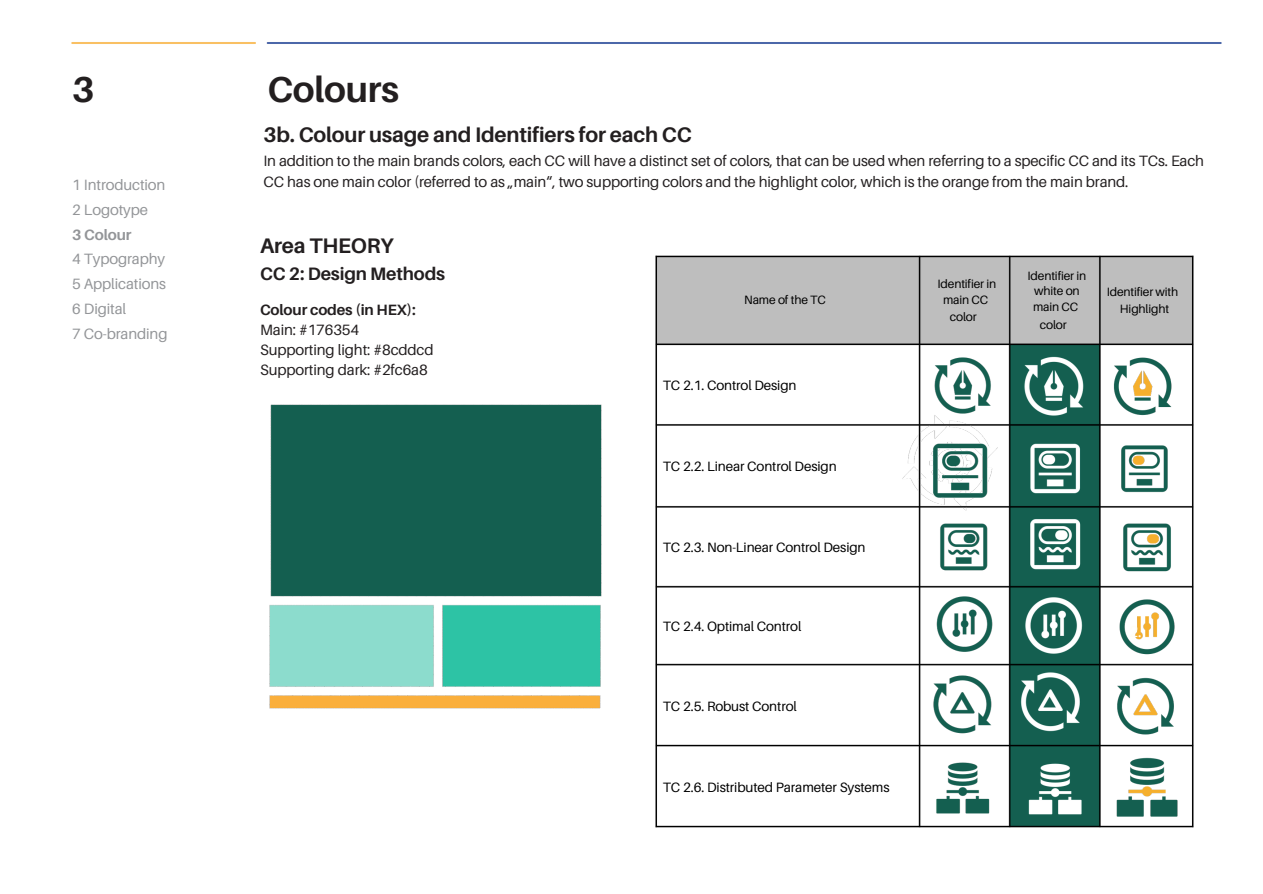
<style>
.page{position:relative;width:1263px;height:894px;background:#fff}
.page>*{position:absolute;margin:0;border:0;box-sizing:border-box;transform-origin:0 0}
.t1{font:700 36px "Aileron";letter-spacing:-.01em;color:#231f20}
.t2{font:700 21px "Aileron";letter-spacing:-.01em;color:#231f20}
.t3{font:700 18px "Aileron";letter-spacing:-.01em;color:#231f20}
.t4{font:15.9px "Aileron";color:#fffef6}
.t5{font:15px/20.2px "Aileron";letter-spacing:-.01em;color:#231f20}
.t6{font:15px/24.8px "Aileron";letter-spacing:-.01em;color:#939598}
.t7{font:700 15px "Aileron";letter-spacing:-.01em;color:#939598}
.t8{font:13.5px "Aileron";letter-spacing:-.01em;color:#000}
.t9{font:12px/15.8px "Aileron";letter-spacing:-.015em;color:#000;text-align:center}
.s1{font-weight:700}
</style>
<div class="page">
<img style="left:269px;top:404px;width:333px;height:305px">
<img style="left:71px;top:42px;width:1151px;height:2px">
<img style="left:655px;top:255px;width:539px;height:573px">
<h4 class="t1" style="left:72px;top:67px;width:24px">3</h4>
<h2 class="t1" style="left:267px;top:67px;width:133px">Colours</h2>
<p class="t6" style="left:72px;top:172px;width:95px">1 Introduction<br>2 Logotype</p>
<p class="t7" style="left:72px;top:225px;width:61px">3 Colour</p>
<p class="t6" style="left:72px;top:246px;width:97px">4 Typography<br>5 Applications<br>6 Digital<br>7 Co-branding</p>
<p class="t2" style="left:263px;top:121px;width:430px">3b. Colour usage and Identifiers for each CC</p>
<h3 class="t5" style="left:263px;top:149px;width:942px;line-height:21.3px">In addition to the main brands colors, each CC will have a distinct set of colors, that can be used when referring to a specific CC and its TCs. Each<br>CC has one main color (referred to as „main“, two supporting colors and the highlight color, which is the orange from the main brand.</h3>
<p class="t2" style="left:260px;top:232px;width:135px">Area THEORY</p>
<p class="t3" style="left:260px;top:262px;width:187px">CC 2: Design Methods</p>
<h4 class="t5" style="left:260px;top:299px;width:175px"><span class="s1">Colour codes (in HEX):<br></span>Main: #176354<br>Supporting light: #8cddcd<br>Supporting dark: #2fc6a8</h4>
<p class="t9" style="left:744px;top:292px;width:83px">Name of the TC</p>
<h5 class="t8" style="left:663px;top:377px;width:135px">TC 2.1. Control Design</h5>
<h4 class="t8" style="left:663px;top:458px;width:175px">TC 2.2. Linear Control Design</h4>
<h5 class="t8" style="left:663px;top:539px;width:204px">TC 2.3. Non-Linear Control Design</h5>
<h5 class="t8" style="left:663px;top:617px;width:140px">TC 2.4. Optimal Control</h5>
<h5 class="t8" style="left:663px;top:697px;width:135px">TC 2.5. Robust Control</h5>
<h5 class="t8" style="left:663px;top:778px;width:228px">TC 2.6. Distributed Parameter Systems</h5>
<p class="t9" style="left:937px;top:275px;width:60px">Identifier in main CC</p>
<p class="t9" style="left:950px;top:308px;width:28px">color</p>
<p class="t9" style="left:1027px;top:267px;width:60px">Identifier in white on main CC</p>
<p class="t9" style="left:1040px;top:317px;width:28px">color</p>
<p class="t9" style="left:1107px;top:284px;width:73px">Identifier with</p>
<h5 class="t9" style="left:1120px;top:300px;width:51px">Highlight</h5>
<p class="t4" style="left:1129px;top:621px;width:14px">2.</p>
</div>
